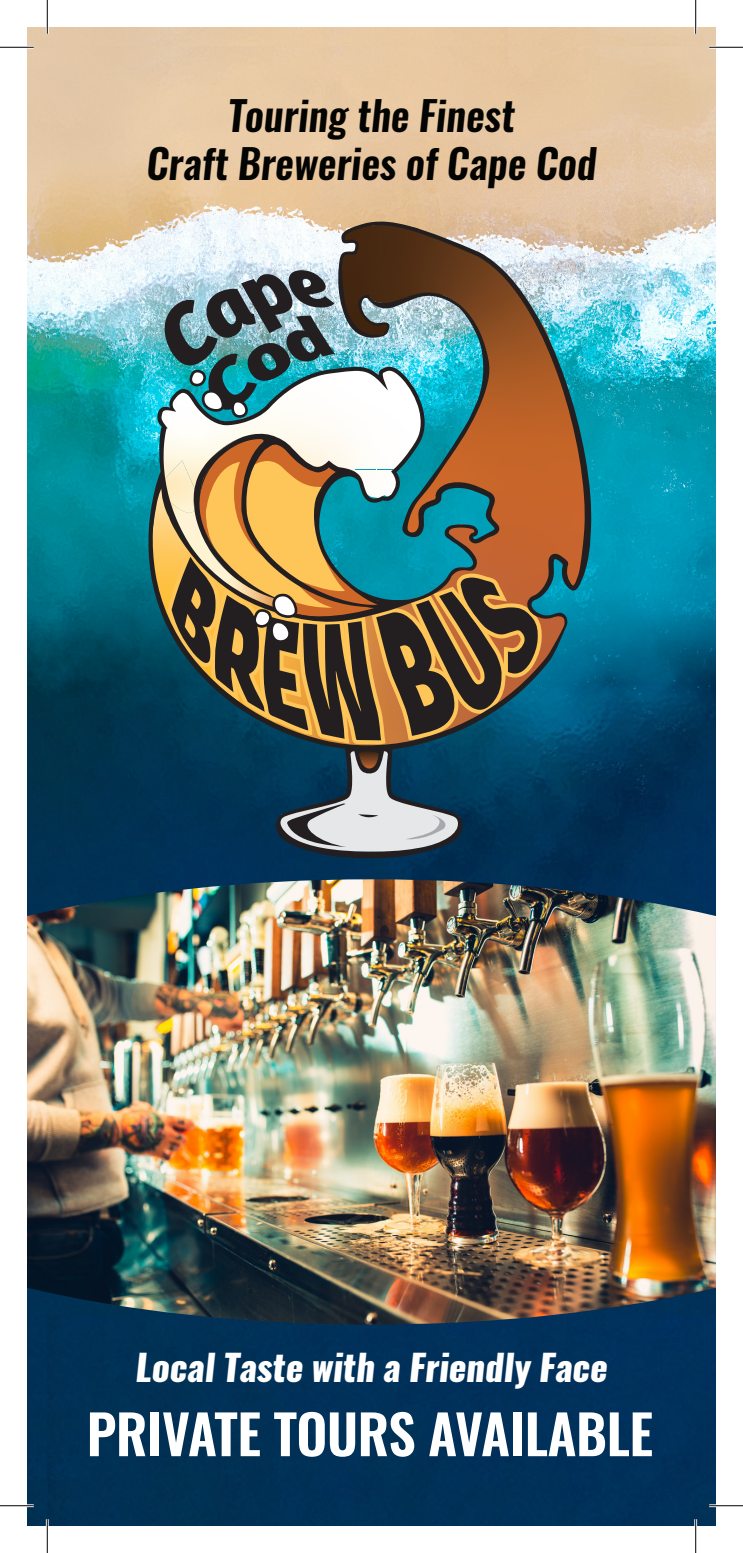
<style>
.page{position:relative;width:743px;height:1553px;background:#fff}
.page>*{position:absolute;margin:0;border:0;box-sizing:border-box;transform-origin:0 0}
.t1{font:600 54px "Oswald";letter-spacing:-.01em;color:#fff}
.t2{font:italic 600 40.5px "Oswald";color:#040503}
.t3{font:italic 800 36px "Oswald";color:#fff}
</style>
<div class="page">
<div style="left:47px;top:1324px;width:669px;height:202px;background:#013158"></div>
<img style="left:27px;top:710px;width:689px;height:169px">
<img style="left:27px;top:47px;width:689px;height:663px">
<img style="left:148px;top:221px;width:443px;height:637px">
<svg style="left:165px;top:435px;width:377px;height:420px;background:#646c5d"></svg>
<img style="left:27px;top:879px;width:689px;height:445px">
<hr style="left:0;top:46px;width:34px;height:3px;background:#fff">
<hr style="left:709px;top:46px;width:33px;height:3px;background:#fff">
<hr style="left:709px;top:1504px;width:33px;height:3px;background:#fff">
<hr style="left:46px;top:1519px;width:3px;height:33px;background:#fff">
<hr style="left:694px;top:1519px;width:3px;height:33px;background:#fff">
<hr style="left:0;top:47px;width:34px;height:1px;background:#000">
<hr style="left:709px;top:47px;width:33px;height:1px;background:#000">
<hr style="left:0;top:1505px;width:34px;height:1px;background:#000">
<hr style="left:709px;top:1505px;width:33px;height:1px;background:#000">
<hr style="left:47px;top:0;width:1px;height:34px;background:#000">
<hr style="left:47px;top:1519px;width:1px;height:33px;background:#000">
<hr style="left:695px;top:0;width:1px;height:34px;background:#000">
<hr style="left:695px;top:1519px;width:1px;height:33px;background:#000">
<p class="t2" style="left:228px;top:87px;width:288px">Touring the Finest</p>
<p class="t2" style="left:146px;top:136px;width:451px">Craft Breweries of Cape Cod</p>
<p class="t3" style="left:136px;top:1342px;width:473px">Local Taste with a Friendly Face</p>
<p class="t1" style="left:87px;top:1406px;width:568px">PRIVATE TOURS AVAILABLE</p>
</div>
